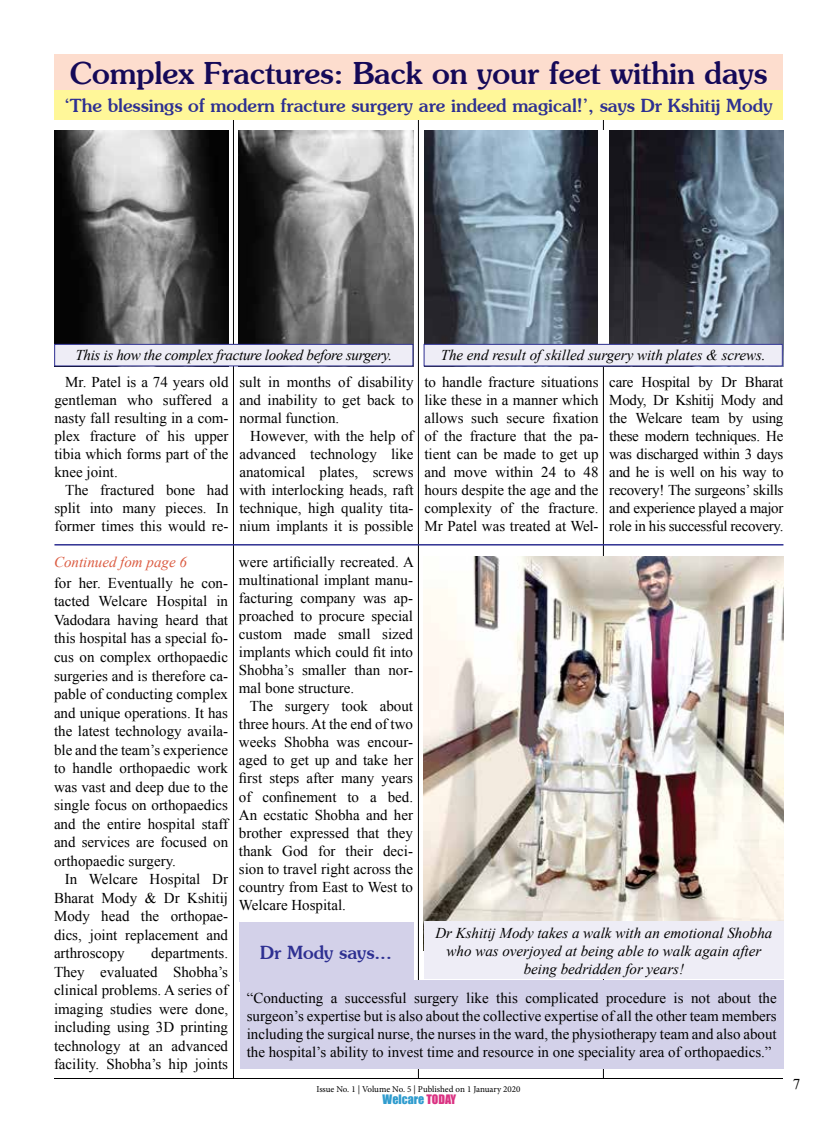
<style>
.page{position:relative;width:837px;height:1134px;background:#fff}
.page>*{position:absolute;margin:0;border:0;box-sizing:border-box;transform-origin:0 0}
.t1{font:30px "Souvenir S Si";color:#150958}
.t2{font:18px "Souvenir S Si";color:#2e3092}
.t3{font:15px/18px "Times New Roman";color:#000;text-align:justify}
.t4{font:italic 15px/18px "Times New Roman";color:#000;text-align:center}
.t5{font:italic 15px "Times New Roman";letter-spacing:-.02em;color:#000}
.t6{font:italic 15px "Times New Roman";color:#db5c42}
.t7{font:12px "Impact";color:#309cce}
.t8{font:9px "Minion Pro";letter-spacing:-.005em;color:#000}
.s1{color:#db3383}
</style>
<div class="page">
<hr style="left:418px;top:54px;width:1px;height:1024px;background:#000">
<hr style="left:233px;top:54px;width:1px;height:1024px;background:#000">
<hr style="left:603px;top:54px;width:1px;height:1024px;background:#000">
<div style="left:54px;top:54px;width:729px;height:37px;background:#fdddce"></div>
<div style="left:54px;top:91px;width:729px;height:29px;background:#fff799"></div>
<img style="left:424px;top:131px;width:359px;height:213px">
<img style="left:239px;top:131px;width:174px;height:213px">
<img style="left:54px;top:131px;width:174px;height:213px">
<div style="left:599px;top:131px;width:10px;height:235px;background:#fff"></div>
<hr style="left:54px;top:544px;width:729px;height:2px;background:#2e3092">
<div style="left:240px;top:981px;width:544px;height:88px;background:#d3d1e9"></div>
<div style="left:239px;top:922px;width:174px;height:60px;background:#d3d1e9"></div>
<img style="left:424px;top:556px;width:360px;height:366px">
<div style="left:424px;top:922px;width:360px;height:57px;background:#eeedf6"></div>
<div style="left:55px;top:344px;width:358px;height:22px;background:#eeedf6"></div>
<div style="left:54px;top:344px;width:359px;height:22px;border:1px solid #2e3092"></div>
<div style="left:424px;top:344px;width:358px;height:22px;background:#eeedf6"></div>
<div style="left:424px;top:344px;width:359px;height:22px;border:1px solid #2e3092"></div>
<hr style="left:54px;top:1078px;width:729px;height:1px;background:#000">
<h1 class="t1" style="left:70px;top:55px;width:699px">Complex Fractures: Back on your feet within days</h1>
<p class="t2" style="left:65px;top:94px;width:709px">‘The blessings of modern fracture surgery are indeed magical!’, says Dr Kshitij Mody</p>
<p class="t5" style="left:75px;top:345px;width:318px">This is how the complex fracture looked before surgery.</p>
<p class="t4" style="left:441px;top:346px;width:326px">The end result of skilled surgery with plates &amp; screws.</p>
<p class="t3" style="left:54px;top:373px;width:176px;text-indent:11px">Mr. Patel is a 74 years old gentleman who suffered a nasty fall resulting in a com&shy;plex fracture of his upper tibia which forms part of the knee joint.</p>
<p class="t3" style="left:54px;top:481px;width:176px;text-indent:11px">The fractured bone had split into many pieces. In former times this would re-</p>
<p class="t6" style="left:54px;top:551px;width:134px">Continued fom page 6</p>
<p class="t3" style="left:54px;top:573px;width:176px;line-height:18.5px">for her. Eventually he con&shy;tacted Welcare Hospital in Vadodara having heard that this hospital has a special fo&shy;cus on complex orthopaedic surgeries and is therefore ca&shy;pable of conducting complex and unique operations. It has the latest technology availa&shy;ble and the team’s experience to handle orthopaedic work was vast and deep due to the single focus on orthopaedics and the entire hospital staff and services are focused on orthopaedic surgery.</p>
<p class="t3" style="left:54px;top:870px;width:176px;line-height:18.5px;text-indent:11px">In Welcare Hospital Dr Bharat Mody &amp; Dr Kshitij Mody head the orthopae&shy;dics, joint replacement and arthroscopy</p>
<p class="t3" style="left:54px;top:944px;width:176px;line-height:18.5px;text-indent:97px">departments.<br>They evaluated Shobha’s clinical problems. A series of imaging studies were done, including using 3D printing technology at an advanced facility. Shobha’s hip joints</p>
<p class="t3" style="left:239px;top:373px;width:176px">sult in months of disability and inability to get back to normal function.</p>
<p class="t3" style="left:239px;top:427px;width:176px;text-indent:11px">However, with the help of advanced technology like anatomical plates, screws with interlocking heads, raft technique, high quality tita&shy;nium implants it is possible</p>
<p class="t3" style="left:239px;top:553px;width:176px">were artificially recreated. A multinational implant manu&shy;facturing company was ap&shy;proached to procure special custom made small sized implants which could fit into Shobha’s smaller than nor&shy;mal bone structure.</p>
<p class="t3" style="left:239px;top:697px;width:176px;text-indent:11px">The surgery took about three hours. At the end of two weeks Shobha was encour&shy;aged to get up and take her first steps after many years of confinement to a bed.<br>An ecstatic Shobha and her brother expressed that they thank God for their deci&shy;sion to travel right across the country from East to West to Welcare Hospital.</p>
<p class="t2" style="left:260px;top:941px;width:133px">Dr Mody says...</p>
<p class="t3" style="left:424px;top:373px;width:176px">to handle fracture situations like these in a manner which allows such secure fixation of the fracture that the pa&shy;tient can be made to get up and move within 24 to 48 hours despite the age and the complexity of the fracture.<br>Mr Patel was treated at Wel-</p>
<p class="t3" style="left:609px;top:373px;width:176px">care Hospital by Dr Bharat Mody, Dr Kshitij Mody and the Welcare team by using these modern techniques. He was discharged within 3 days and he is well on his way to recovery! The surgeons’ skills and experience played a major role in his successful recovery.</p>
<p class="t4" style="left:435px;top:923px;width:339px">Dr Kshitij Mody takes a walk with an emotional Shobha who was overjoyed at being able to walk again after being bedridden for years!</p>
<p class="t3" style="left:247px;top:989px;width:532px">“Conducting a successful surgery like this complicated procedure is not about the surgeon’s expertise but is also about the collective expertise of all the other team members including the surgical nurse, the nurses in the ward, the physiotherapy team and also about the hospital’s ability to invest time and resource in one speciality area of orthopaedics.”</p>
<p class="t8" style="left:316px;top:1083px;width:206px">Issue No. 1 | Volume No. 5 | Published on 1 January 2020</p>
<p class="t7" style="left:383px;top:1090px;width:75px">Welcare <span class="s1">TODAY</span></p>
<p class="t3" style="left:793px;top:1074px;width:9px">7</p>
</div>
